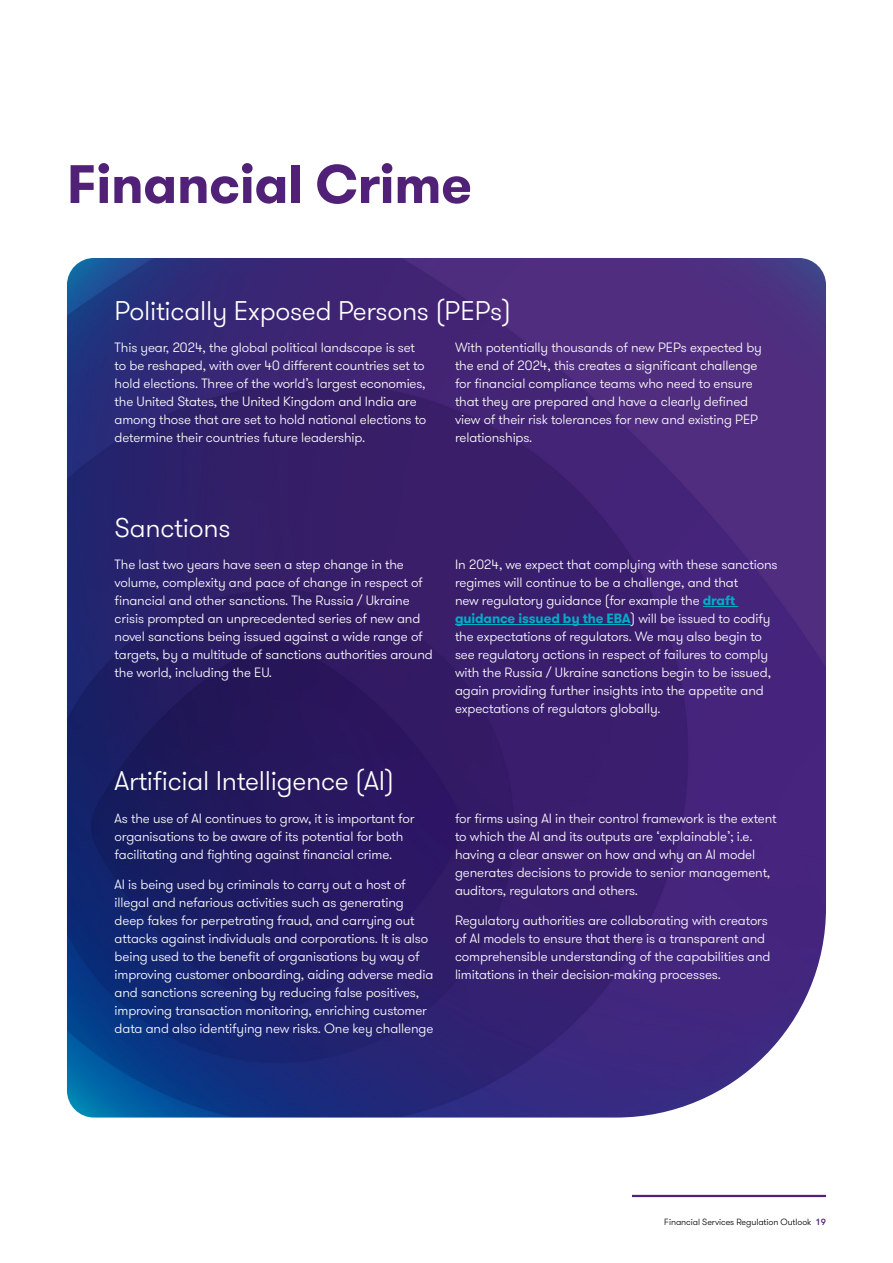
<style>
.page{position:relative;width:893px;height:1263px;background:#fff}
.page>*{position:absolute;margin:0;border:0;box-sizing:border-box;transform-origin:0 0}
._02_Headline_two_Bold_36pt{font:700 54px "GT Walsheim Pro";letter-spacing:-.01em;color:#512178}
._03_Headline_three_Light_18pt{font:300 27px "GT Walsheim Pro";letter-spacing:-.01em;color:#fff}
._11_Body_text{font:300 13.5px/18px "GT Walsheim Pro";letter-spacing:-.01em;color:#fff}
._11_Body_text-2{font:300 9px "GT Walsheim Pro";letter-spacing:-.01em;color:#000}
.s1{font-weight:700;color:#00adc7}
.s2{font-weight:500;color:#512178}
</style>
<div class="page">
<img style="left:67px;top:258px;width:759px;height:859px">
<hr style="left:703px;top:606px;width:35px;height:1px;background:#00adc7">
<hr style="left:455px;top:624px;width:176px;height:1px;background:#00adc7">
<hr style="left:632px;top:1195px;width:194px;height:2px;background:#512178">
<p class="_02_Headline_two_Bold_36pt" style="left:67px;top:149px;width:407px">Financial Crime</p>
<p class="_03_Headline_three_Light_18pt" style="left:115px;top:293px;width:398px">Politically Exposed Persons (PEPs)</p>
<p class="_11_Body_text" style="left:115px;top:339px;width:313px">This year, 2024, the global political landscape is set to be reshaped, with over 40 different countries set to hold elections. Three of the world’s largest economies, the United States, the United Kingdom and India are among those that are set to hold national elections to determine their countries future leadership.</p>
<p class="_11_Body_text" style="left:455px;top:339px;width:308px">With potentially thousands of new PEPs expected by the end of 2024, this creates a significant challenge for financial compliance teams who need to ensure that they are prepared and have a clearly defined view of their risk tolerances for new and existing PEP relationships.</p>
<p class="_03_Headline_three_Light_18pt" style="left:115px;top:510px;width:117px">Sanctions</p>
<p class="_11_Body_text" style="left:115px;top:556px;width:320px">The last two years have seen a step change in the volume, complexity and pace of change in respect of financial and other sanctions. The Russia / Ukraine crisis prompted an unprecedented series of new and novel sanctions being issued against a wide range of targets, by a multitude of sanctions authorities around the world, including the EU.</p>
<p class="_03_Headline_three_Light_18pt" style="left:115px;top:764px;width:281px">Artificial Intelligence (AI)</p>
<p class="_11_Body_text" style="left:115px;top:809px;width:301px">As the use of AI continues to grow, it is important for organisations to be aware of its potential for both facilitating and fighting against financial crime.</p>
<p class="_11_Body_text" style="left:115px;top:876px;width:320px">AI is being used by criminals to carry out a host of illegal and nefarious activities such as generating deep fakes for perpetrating fraud, and carrying out attacks against individuals and corporations. It is also being used to the benefit of organisations by way of improving customer onboarding, aiding adverse media and sanctions screening by reducing false positives, improving transaction monitoring, enriching customer data and also identifying new risks. One key challenge</p>
<p class="_11_Body_text" style="left:455px;top:556px;width:324px">In 2024, we expect that complying with these sanctions regimes will continue to be a challenge, and that<br>new regulatory guidance (for example the <span class="s1">draft guidance issued by the EBA</span>) will be issued to codify the expectations of regulators. We may also begin to see regulatory actions in respect of failures to comply with the Russia / Ukraine sanctions begin to be issued, again providing further insights into the appetite and expectations of regulators globally.</p>
<p class="_11_Body_text" style="left:455px;top:809px;width:323px">for firms using AI in their control framework is the extent to which the AI and its outputs are ‘explainable’; i.e. having a clear answer on how and why an AI model generates decisions to provide to senior management, auditors, regulators and others.</p>
<p class="_11_Body_text" style="left:455px;top:912px;width:317px">Regulatory authorities are collaborating with creators of AI models to ensure that there is a transparent and comprehensible understanding of the capabilities and limitations in their decision-making processes.</p>
<p class="_11_Body_text-2" style="left:664px;top:1216px;width:163px">Financial Services Regulation Outlook <span class="s2">19</span></p>
</div>
